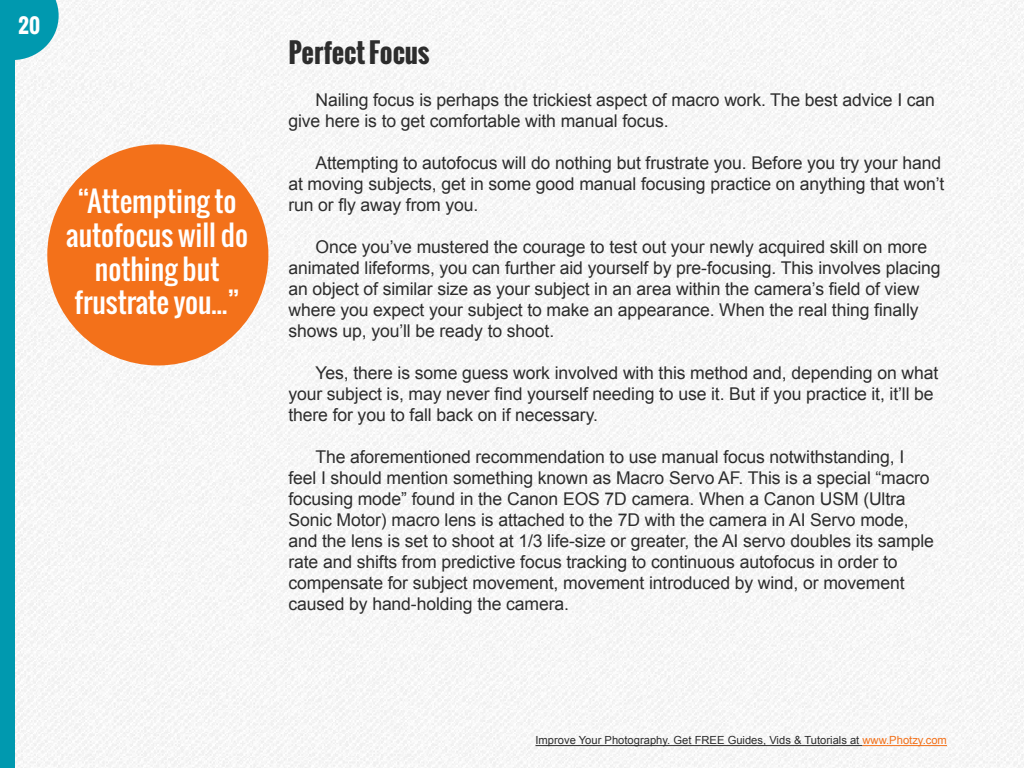
<style>
.page{position:relative;width:1024px;height:768px;background:#fff}
.page>*{position:absolute;margin:0;border:0;box-sizing:border-box;transform-origin:0 0}
.t1{font:28px/33.6px "Oswald";color:#fff;text-align:center}
.t2{font:700 27px "Oswald";color:#2d2d2d}
.t3{font:700 20px "Oswald";color:#fff}
.t4{font:17.6px/21px "Arial";letter-spacing:-.005em;color:#2d2d2d}
.t5{font:11.2px "Arial";color:#2d2d2d}
.s1{color:#f3711a}
</style>
<div class="page">
<img style="left:15px;top:0;width:1009px;height:768px">
<div style="left:0;top:0;width:15px;height:768px;background:#0099af"></div>
<svg style="left:15px;top:0;width:44px;height:60px"></svg>
<hr style="left:536px;top:745px;width:327px;height:1px;background:#2d2d2d">
<hr style="left:863px;top:745px;width:84px;height:1px;background:#f3711a">
<div style="left:47px;top:144px;width:221px;height:221px;background:#f3711a;border-radius:50%"></div>
<p class="t3" style="left:19px;top:10px;width:23px">20</p>
<h1 class="t1" style="left:66px;top:184px;width:184px">“Attempting to autofocus will do nothing but frustrate you...”</h1>
<h2 class="t2" style="left:288px;top:32px;width:143px">Perfect Focus</h2>
<p class="t4" style="left:288px;top:89px;width:648px;text-indent:27px">Nailing focus is perhaps the trickiest aspect of macro work. The best advice I can give here is to get comfortable with manual focus.</p>
<p class="t4" style="left:288px;top:152px;width:657px;text-indent:27px">Attempting to autofocus will do nothing but frustrate you. Before you try your hand at moving subjects, get in some good manual focusing practice on anything that won’t run or fly away from you.</p>
<p class="t4" style="left:288px;top:236px;width:654px;text-indent:27px">Once you’ve mustered the courage to test out your newly acquired skill on more animated lifeforms, you can further aid yourself by pre-focusing. This involves placing an object of similar size as your subject in an area within the camera’s field of view where you expect your subject to make an appearance. When the real thing finally shows up, you’ll be ready to shoot.</p>
<p class="t4" style="left:288px;top:362px;width:651px;text-indent:27px">Yes, there is some guess work involved with this method and, depending on what your subject is, may never find yourself needing to use it. But if you practice it, it’ll be there for you to fall back on if necessary.</p>
<p class="t4" style="left:288px;top:446px;width:647px;text-indent:27px">The aforementioned recommendation to use manual focus notwithstanding, I feel I should mention something known as Macro Servo AF. This is a special “macro focusing mode” found in the Canon EOS 7D camera. When a Canon USM (Ultra Sonic Motor) macro lens is attached to the 7D with the camera in AI Servo mode, and the lens is set to shoot at 1/3 life-size or greater, the AI servo doubles its sample rate and shifts from predictive focus tracking to continuous autofocus in order to compensate for subject movement, movement introduced by wind, or movement caused by hand-holding the camera.</p>
<p class="t5" style="left:536px;top:733px;width:413px">Improve Your Photography. Get FREE Guides, Vids &amp; Tutorials at <span class="s1">www.Photzy.com</span></p>
</div>
